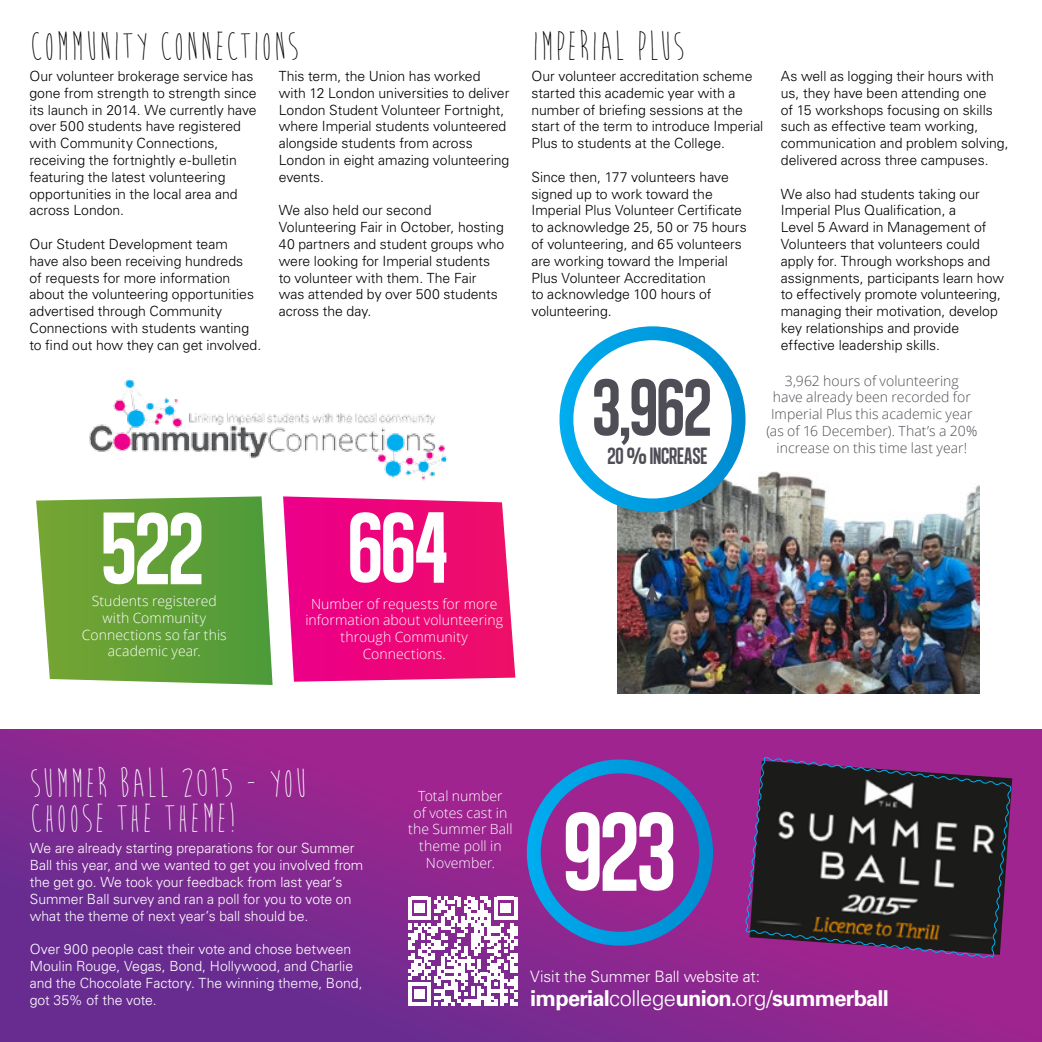
<style>
.page{position:relative;width:1042px;height:1042px;background:#fff}
.page>*{position:absolute;margin:0;border:0;box-sizing:border-box;transform-origin:0 0}
.t1{font:115.33px "Algre Sans NC";color:#fff}
.t2{font:105px "Algre Sans NC";color:#fff}
.t3{font:103.08px "Algre Sans NC";color:#fff}
.t4{font:83.48px "Algre Sans NC";color:#4f4e56}
.t5{font:42px/35px "Brain Flower";letter-spacing:.005em;color:#fff}
.t6{font:42px "Brain Flower";color:#000}
.t7{font:24.15px "Algre Sans NC";letter-spacing:-.01em;color:#4f4e56}
.t8{font:700 21.88px "Univers LT";letter-spacing:-.04em;color:#fff}
.t9{font:300 15.75px "Univers LT";letter-spacing:-.005em;color:#fff}
.t10{font:300 14px/16.8px "Univers LT";color:#000}
.t11{font:300 14px/16.8px "Univers LT";color:#fff}
.t12{font:300 14px/16.8px "Open Sans";letter-spacing:.005em;color:#fff;text-align:center}
.t13{font:300 14px/16.8px "Open Sans";letter-spacing:.005em;color:#4f4e56;text-align:center}
.s1{font-weight:300}
</style>
<div class="page">
<svg style="left:36px;top:496px;width:237px;height:189px;background:#6ea746"></svg>
<svg style="left:283px;top:496px;width:232px;height:186px;background:#ee1983"></svg>
<img style="left:90px;top:379px;width:358px;height:102px">
<img style="left:617px;top:471px;width:362px;height:222px">
<div style="left:566px;top:333px;width:172px;height:172px;background:#fff;border-radius:50%"></div>
<div style="left:559px;top:326px;width:186px;height:186px;border:14px solid #fff;border-radius:50%"></div>
<hr style="left:650px;top:595px;width:4px;height:10px;background:#4f4e56">
<svg style="left:645px;top:582px;width:14px;height:20px"></svg>
<svg style="left:0;top:729px;width:1042px;height:313px;background:#872990"></svg>
<svg style="left:744px;top:756px;width:268px;height:202px;background:#412e3f"></svg>
<div style="left:527px;top:759px;width:186px;height:186px;border:14px solid #fff;border-radius:50%"></div>
<svg style="left:408px;top:896px;width:109px;height:110px"></svg>
<h3 class="t6" style="left:30px;top:24px;width:271px">COMMUNITY CONNECTIONS</h3>
<h3 class="t6" style="left:531px;top:24px;width:155px">IMPERIAL PLUS</h3>
<p class="t10" style="left:29px;top:68px;width:229px">Our volunteer brokerage service has gone from strength to strength since its launch in 2014. We currently have over 500 students have registered with Community Connections, receiving the fortnightly e-bulletin featuring the latest volunteering opportunities in the local area and across London.</p>
<p class="t10" style="left:29px;top:236px;width:233px">Our Student Development team<br>have also been receiving hundreds<br>of requests for more information about the volunteering opportunities advertised through Community Connections with students wanting to find out how they can get involved.</p>
<p class="t10" style="left:531px;top:68px;width:233px">Our volunteer accreditation scheme started this academic year with a number of briefing sessions at the start of the term to introduce Imperial Plus to students at the College.</p>
<p class="t10" style="left:531px;top:168px;width:217px">Since then, 177 volunteers have signed up to work toward the<br>Imperial Plus Volunteer Certificate to acknowledge 25, 50 or 75 hours of volunteering, and 65 volunteers are working toward the Imperial<br>Plus Volunteer Accreditation<br>to acknowledge 100 hours of volunteering.</p>
<p class="t10" style="left:279px;top:68px;width:232px">This term, the Union has worked with 12 London universities to deliver<br>London Student Volunteer Fortnight, where Imperial students volunteered alongside students from across<br>London in eight amazing volunteering events.</p>
<p class="t10" style="left:279px;top:202px;width:227px">We also held our second<br>Volunteering Fair in October, hosting<br>40 partners and student groups who were looking for Imperial students to volunteer with them. The Fair was attended by over 500 students across the day.</p>
<p class="t10" style="left:781px;top:68px;width:229px">As well as logging their hours with us, they have been attending one<br>of 15 workshops focusing on skills such as effective team working, communication and problem solving, delivered across three campuses.</p>
<p class="t10" style="left:781px;top:185px;width:225px">We also had students taking our Imperial Plus Qualification, a<br>Level 5 Award in Management of Volunteers that volunteers could apply for. Through workshops and assignments, participants learn how to effectively promote volunteering, managing their motivation, develop key relationships and provide effective leadership skills.</p>
<h2 class="t2" style="left:101px;top:492px;width:105px">522</h2>
<p class="t12" style="left:82px;top:592px;width:146px">Students registered with Community<br>Connections so far this academic year.</p>
<h3 class="t3" style="left:348px;top:492px;width:103px">664</h3>
<p class="t12" style="left:305px;top:595px;width:199px">Number of requests for more information about volunteering through Community<br>Connections.</p>
<h3 class="t4" style="left:592px;top:362px;width:121px">3,962</h3>
<p class="t13" style="left:766px;top:372px;width:212px">3,962 hours of volunteering<br>have already been recorded for<br>Imperial Plus this academic year (as of 16 December). That’s a 20% increase on this time last year!</p>
<h3 class="t7" style="left:607px;top:443px;width:101px">20 % INCREASE</h3>
<h3 class="t5" style="left:30px;top:766px;width:280px">SUMMER BALL 2015 - YOU<br>CHOOSE THE THEME!</h3>
<p class="t11" style="left:30px;top:840px;width:335px">We are already starting preparations for our Summer Ball this year, and we wanted to get you involved from the get go. We took your feedback from last year’s Summer Ball survey and ran a poll for you to vote on what the theme of next year’s ball should be.</p>
<p class="t11" style="left:30px;top:941px;width:334px">Over 900 people cast their vote and chose between Moulin Rouge, Vegas, Bond, Hollywood, and Charlie and the Chocolate Factory. The winning theme, Bond, got 35% of the vote.</p>
<p class="t12" style="left:408px;top:787px;width:106px">Total number<br>of votes cast in the Summer Ball theme poll in<br>November.</p>
<h1 class="t1" style="left:563px;top:789px;width:115px">923</h1>
<p class="t9" style="left:530px;top:966px;width:231px">Visit the Summer Ball website at:</p>
<h3 class="t8" style="left:530px;top:985px;width:360px">imperial<span class="s1">college</span>union.<span class="s1">org/</span>summerball</h3>
</div>
